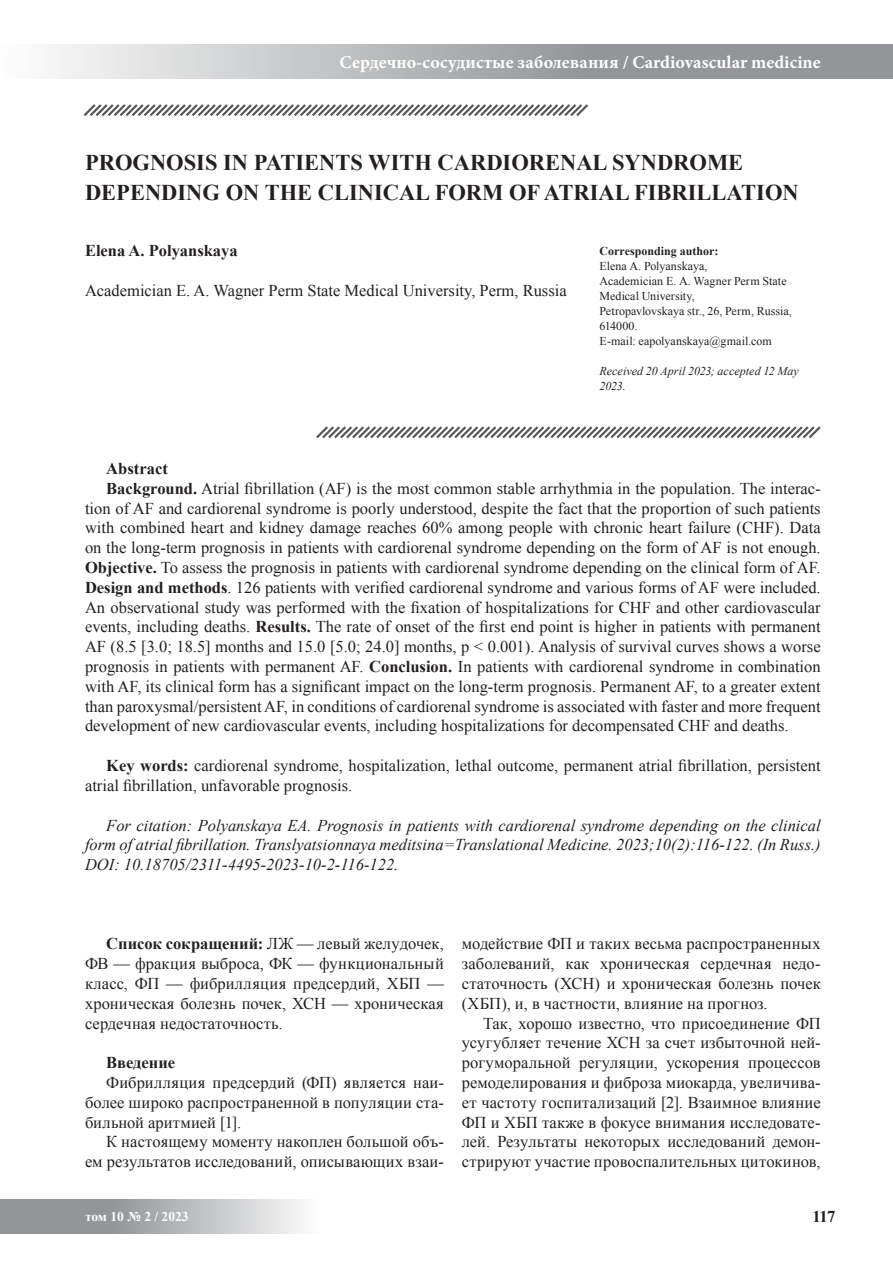
<style>
.page{position:relative;width:893px;height:1263px;background:#fff}
.page>*{position:absolute;margin:0;border:0;box-sizing:border-box;transform-origin:0 0}
.t1{font:700 22.5px/30px "Times New Roman";color:#231f20}
.t2{font:700 18px "Minion Pro";color:#fff}
.t3{font:16.5px/19.8px "Times New Roman";color:#231f20;text-align:justify}
.t4{font:italic 16.5px/19.8px "Times New Roman";color:#231f20;text-align:justify}
.t5{font:700 16.5px "Times New Roman";color:#231f20}
.t6{font:700 13.5px "Times New Roman";color:#fff}
.t7{font:12px/15px "Times New Roman";color:#231f20}
.t8{font:italic 12px/15px "Times New Roman";color:#231f20}
.t9{font:700 12px "Times New Roman";color:#231f20}
.s1{font-weight:700}
</style>
<div class="page">
<svg style="left:52px;top:45px;width:841px;height:34px;background:#b2b3b5"></svg>
<svg style="left:0;top:1199px;width:302px;height:34px;background:#b1b2b4"></svg>
<svg style="left:316px;top:426px;width:505px;height:13px"></svg>
<svg style="left:83px;top:104px;width:505px;height:12px"></svg>
<p class="t2" style="left:340px;top:50px;width:483px">Сердечно-сосудистые заболевания / Cardiovascular medicine</p>
<h1 class="t1" style="left:85px;top:147px;width:715px">PROGNOSIS IN PATIENTS WITH CARDIORENAL SYNDROME<br>DEPENDING ON THE CLINICAL FORM OF ATRIAL FIBRILLATION</h1>
<p class="t5" style="left:85px;top:239px;width:154px">Elena A. Polyanskaya</p>
<p class="t3" style="left:85px;top:280px;width:483px">Academician E. A. Wagner Perm State Medical University, Perm, Russia</p>
<p class="t9" style="left:600px;top:243px;width:120px">Corresponding author:</p>
<p class="t7" style="left:600px;top:258px;width:194px">Elena A. Polyanskaya,<br>Academician E. A. Wagner Perm State<br>Medical University,<br>Petropavlovskaya str., 26, Perm, Russia,<br>614000.<br>E-mail: eapolyanskaya@gmail.com</p>
<p class="t8" style="left:600px;top:363px;width:201px">Received 20 April 2023; accepted 12 May<br>2023.</p>
<p class="t5" style="left:106px;top:457px;width:63px">Abstract</p>
<p class="t3" style="left:106px;top:478px;width:716px"><span class="s1">Background.</span> Atrial fibrillation (AF) is the most common stable arrhythmia in the population. The interac-</p>
<p class="t3" style="left:85px;top:498px;width:737px">tion of AF and cardiorenal syndrome is poorly understood, despite the fact that the proportion of such patients</p>
<p class="t3" style="left:85px;top:518px;width:737px">with combined heart and kidney damage reaches 60% among people with chronic heart failure (CHF). Data</p>
<p class="t3" style="left:85px;top:538px;width:737px">on the long-term prognosis in patients with cardiorenal syndrome depending on the form of AF is not enough.</p>
<p class="t3" style="left:85px;top:557px;width:737px"><span class="s1">Objective.</span> To assess the prognosis in patients with cardiorenal syndrome depending on the clinical form of AF.</p>
<p class="t3" style="left:85px;top:577px;width:737px"><span class="s1">Design and methods</span>. 126 patients with verified cardiorenal syndrome and various forms of AF were included.</p>
<p class="t3" style="left:85px;top:597px;width:737px">An observational study was performed with the fixation of hospitalizations for CHF and other cardiovascular</p>
<p class="t3" style="left:85px;top:617px;width:737px">events, including deaths. <span class="s1">Results.</span> The rate of onset of the first end point is higher in patients with permanent</p>
<p class="t3" style="left:85px;top:637px;width:737px">AF (8.5 [3.0; 18.5] months and 15.0 [5.0; 24.0] months, p &lt; 0.001). Analysis of survival curves shows a worse</p>
<p class="t3" style="left:85px;top:656px;width:737px">prognosis in patients with permanent AF. <span class="s1">Conclusion.</span> In patients with cardiorenal syndrome in combination</p>
<p class="t3" style="left:85px;top:676px;width:737px">with AF, its clinical form has a significant impact on the long-term prognosis. Permanent AF, to a greater extent</p>
<p class="t3" style="left:85px;top:696px;width:737px">than paroxysmal/persistent AF, in conditions of cardiorenal syndrome is associated with faster and more frequent</p>
<p class="t3" style="left:85px;top:716px;width:705px">development of new cardiovascular events, including hospitalizations for decompensated CHF and deaths.</p>
<p class="t3" style="left:85px;top:755px;width:737px;text-indent:21px"><span class="s1">Key words:</span> cardiorenal syndrome, hospitalization, lethal outcome, permanent atrial fibrillation, persistent atrial fibrillation, unfavorable prognosis.</p>
<p class="t4" style="left:85px;top:815px;width:737px;text-indent:21px">For citation: Polyanskaya EA. Prognosis in patients with cardiorenal syndrome depending on the clinical form of atrial fibrillation. Translyatsionnaya meditsina=Translational Medicine. 2023;10(2):116-122. (In Russ.)<br>DOI: 10.18705/2311-4495-2023-10-2-116-122.</p>
<p class="t3" style="left:85px;top:934px;width:360px;text-indent:21px"><span class="s1">Список сокращений:</span> ЛЖ — левый желудочек, ФВ — фракция выброса, ФК — функциональный класс, ФП — фибрилляция предсердий, ХБП — хроническая болезнь почек, ХСН — хроническая сердечная недостаточность.</p>
<p class="t5" style="left:106px;top:1051px;width:70px">Введение</p>
<p class="t3" style="left:85px;top:1072px;width:360px;text-indent:21px">Фибрилляция предсердий (ФП) является наи&shy;более широко распространенной в популяции ста&shy;бильной аритмией [1].</p>
<p class="t3" style="left:85px;top:1132px;width:360px;text-align:right">К настоящему моменту накоплен большой объ&shy;ем результатов исследований, описывающих взаи-</p>
<p class="t3" style="left:462px;top:934px;width:360px">модействие ФП и таких весьма распространенных заболеваний, как хроническая сердечная недо&shy;статочность (ХСН) и хроническая болезнь почек (ХБП), и, в частности, влияние на прогноз.</p>
<p class="t3" style="left:462px;top:1013px;width:360px;text-indent:21px">Так, хорошо известно, что присоединение ФП усугубляет течение ХСН за счет избыточной ней&shy;рогуморальной регуляции, ускорения процессов ремоделирования и фиброза миокарда, увеличива&shy;ет частоту госпитализаций [2]. Взаимное влияние ФП и ХБП также в фокусе внимания исследовате&shy;лей. Результаты некоторых исследований демон&shy;стрируют участие провоспалительных цитокинов,</p>
<p class="t6" style="left:85px;top:1207px;width:105px">том 10 № 2 / 2023</p>
<p class="t5" style="left:812px;top:1205px;width:25px">117</p>
</div>
